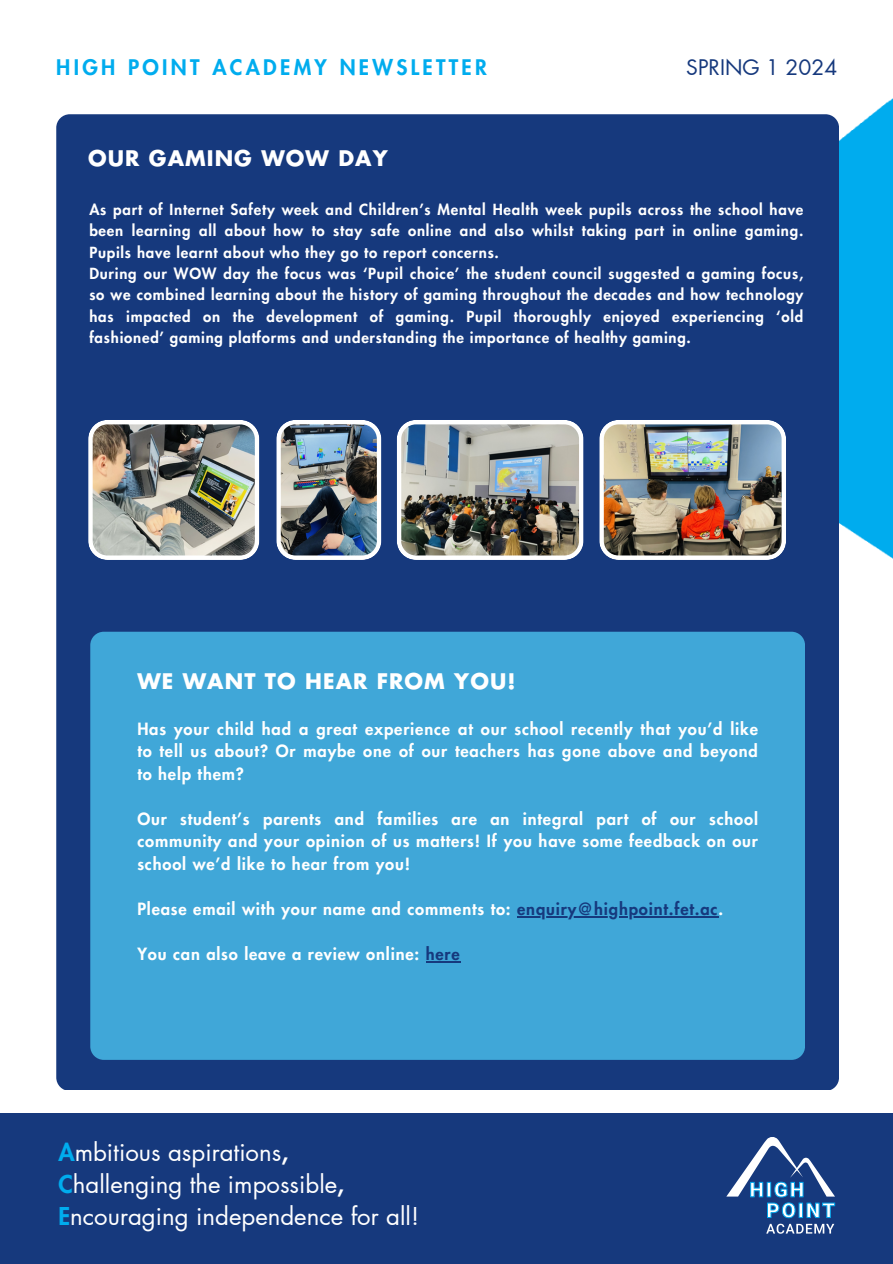
<style>
.page{position:relative;width:893px;height:1264px;background:#fff}
.page>*{position:absolute;margin:0;border:0;box-sizing:border-box;transform-origin:0 0}
.t1{font:24px/31.5px "Futura LT Pro";color:#fff}
.t2{font:700 21px "Futura LT Pro";letter-spacing:.05em;color:#fff}
.t3{font:800 21px "Futura LT Pro";letter-spacing:.16em;color:#00acee}
.t4{font:21px "Futura LT Pro";color:#16397d}
.t5{font:800 16.5px/22.5px "Futura LT Pro";letter-spacing:.05em;color:#fff;text-align:justify}
.t6{font:800 15px/21.3px "Futura LT Pro";letter-spacing:.05em;color:#fff;text-align:justify}
.s1{color:#16397d}
.s2{font-weight:800;color:#00acee}
.s3{font-weight:800}
</style>
<div class="page">
<img style="left:829px;top:99px;width:63px;height:459px">
<div style="left:56px;top:114px;width:783px;height:975px;background:#16397d;border-radius:14px"></div>
<div style="left:0;top:1113px;width:892px;height:150px;background:#16397d"></div>
<svg style="left:726px;top:1137px;width:108px;height:80px"></svg>
<svg style="left:766px;top:1223px;width:68px;height:10px"></svg>
<div style="left:90px;top:631px;width:714px;height:428px;background:#40a7d8;border-radius:13px"></div>
<img style="left:88px;top:420px;width:171px;height:139px">
<img style="left:276px;top:420px;width:105px;height:139px">
<img style="left:397px;top:420px;width:186px;height:139px">
<img style="left:599px;top:420px;width:187px;height:139px">
<hr style="left:517px;top:916px;width:201px;height:1px;background:#16397d">
<hr style="left:426px;top:961px;width:34px;height:1px;background:#16397d">
<p class="t3" style="left:56px;top:57px;width:432px">HIGH POINT ACADEMY NEWSLETTER</p>
<p class="t4" style="left:686px;top:57px;width:152px">SPRING 1 2024</p>
<p class="t2" style="left:88px;top:148px;width:301px">OUR GAMING WOW DAY</p>
<p class="t6" style="left:89px;top:199px;width:715px">As part of Internet Safety week and Children’s Mental Health week pupils across the school have been learning all about how to stay safe online and also whilst taking part in online gaming.<br>Pupils have learnt about who they go to report concerns.</p>
<p class="t6" style="left:89px;top:263px;width:715px">During our WOW day the focus was ‘Pupil choice’ the student council suggested a gaming focus, so we combined learning about the history of gaming throughout the decades and how technology has impacted on the development of gaming. Pupil thoroughly enjoyed experiencing ‘old fashioned’ gaming platforms and understanding the importance of healthy gaming.</p>
<p class="t2" style="left:137px;top:672px;width:379px">WE WANT TO HEAR FROM YOU!</p>
<h2 class="t5" style="left:137px;top:718px;width:622px">Has your child had a great experience at our school recently that you’d like to tell us about? Or maybe one of our teachers has gone above and beyond to help them?</h2>
<p class="t5" style="left:137px;top:808px;width:622px">Our student’s parents and families are an integral part of our school community and your opinion of us matters! If you have some feedback on our school we’d like to hear from you!</p>
<p class="t5" style="left:137px;top:898px;width:587px">Please email with your name and comments to: <span class="s1">enquiry@highpoint.fet.ac</span>.</p>
<p class="t5" style="left:137px;top:943px;width:324px">You can also leave a review online: <span class="s1">here</span></p>
<p class="t1" style="left:58px;top:1137px;width:362px"><span class="s2">A</span>mbitious aspirations<span class="s3">,<br></span><span class="s2">C</span>hallenging the impossible<span class="s3">,<br></span><span class="s2">E</span>ncouraging independence for all!</p>
</div>
